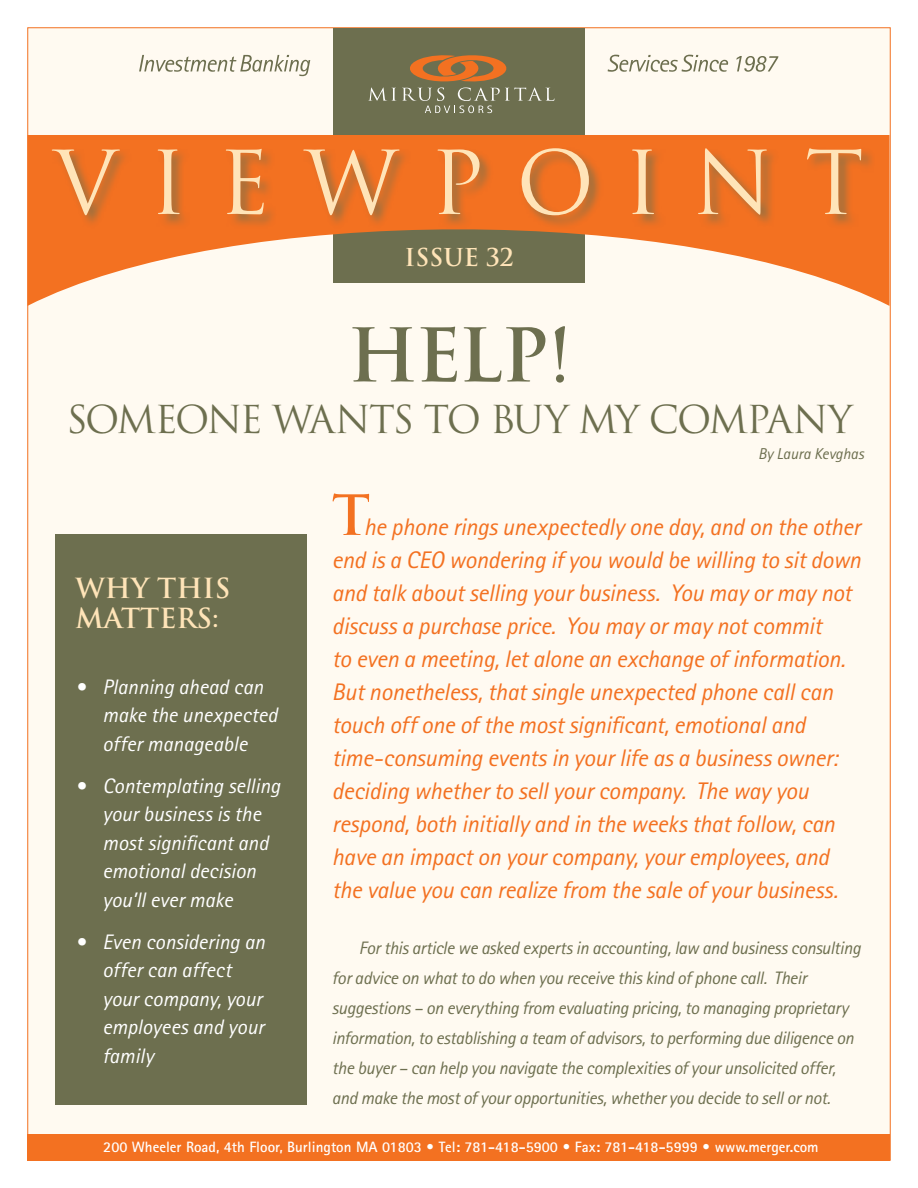
<style>
.page{position:relative;width:918px;height:1188px;background:#fff}
.page>*{position:absolute;margin:0;border:0;box-sizing:border-box;transform-origin:0 0}
.t1{font:700 72px "Trajan";color:#6d6f4f}
.t2{font:700 54px "Trajan";color:#f37121}
.t3{font:37.5px "Trajan";letter-spacing:-.065em;color:#6d6f4f}
.t4{font:700 27px/30px "Trajan";color:#ffe4b8}
.t5{font:italic 24px/33px "Rotis Sans Serif";letter-spacing:-.015em;color:#f37121}
.t6{font:700 24px "Trajan";color:#ffe4b8}
.t7{font:italic 21px/28.5px "Rotis Sans Serif";color:#fff}
.t8{font:italic 18px/30px "Rotis Sans Serif";letter-spacing:-.02em;color:#6d6f4f}
.t9{font:italic 15.75px "Rotis Sans Serif";letter-spacing:-.005em;color:#6d6f4f}
.t10{font:700 15px "Rotis Sans Serif";color:#fff}
</style>
<div class="page">
<div style="left:27px;top:27px;width:864px;height:1134px;background:#fffaf1;border:1px solid #f37121"></div>
<div style="left:28px;top:1134px;width:862px;height:27px;background:#f37121"></div>
<div style="left:333px;top:28px;width:252px;height:254px;background:#6d6f4f"></div>
<svg style="left:139px;top:54px;width:639px;height:59px"></svg>
<svg style="left:27px;top:135px;width:863px;height:171px"></svg>
<div style="left:50px;top:147px;width:825px;height:83px;background:#6d6f4f;opacity:.69"></div>
<svg style="left:52px;top:148px;width:809px;height:67px;background:#ec8038"></svg>
<div style="left:55px;top:534px;width:252px;height:571px;background:#6d6f4f"></div>
<p class="t6" style="left:405px;top:243px;width:111px">ISSUE 32</p>
<h1 class="t1" style="left:348px;top:310px;width:225px">HELP!</h1>
<h3 class="t3" style="left:66px;top:397px;width:788px">SOMEONE WANTS TO BUY MY COMPANY</h3>
<p class="t9" style="left:758px;top:444px;width:107px">By Laura Kevghas</p>
<p class="t4" style="left:75px;top:573px;width:157px">WHY THIS<br>MATTERS:</p>
<p class="t7" style="left:102px;top:672px;width:177px;text-indent:-27px">• Planning ahead can make the unexpected offer manageable</p>
<p class="t7" style="left:102px;top:771px;width:179px;text-indent:-27px">• Contemplating selling your business is the most significant and emotional decision you’ll ever make</p>
<p class="t7" style="left:102px;top:927px;width:164px;text-indent:-27px">• Even considering an offer can affect your company, your employees and your family</p>
<h2 class="t2" style="left:332px;top:482px;width:40px">T</h2>
<p class="t5" style="left:332px;top:510px;width:531px;text-indent:32px">he phone rings unexpectedly one day, and on the other end is a CEO wondering if you would be willing to sit down and talk about selling your business. You may or may not discuss a purchase price. You may or may not commit<br>to even a meeting, let alone an exchange of information.<br>But nonetheless, that single unexpected phone call can touch off one of the most significant, emotional and time-consuming events in your life as a business owner: deciding whether to sell your company. The way you respond, both initially and in the weeks that follow, can have an impact on your company, your employees, and the value you can realize from the sale of your business.</p>
<p class="t8" style="left:332px;top:933px;width:530px;text-indent:27px">For this article we asked experts in accounting, law and business consulting for advice on what to do when you receive this kind of phone call. Their suggestions – on everything from evaluating pricing, to managing proprietary information, to establishing a team of advisors, to performing due diligence on the buyer – can help you navigate the complexities of your unsolicited offer, and make the most of your opportunities, whether you decide to sell or not.</p>
<p class="t10" style="left:103px;top:1137px;width:717px">200 Wheeler Road, 4th Floor, Burlington MA 01803 • Tel: 781-418-5900 • Fax: 781-418-5999 • www.merger.com</p>
</div>
